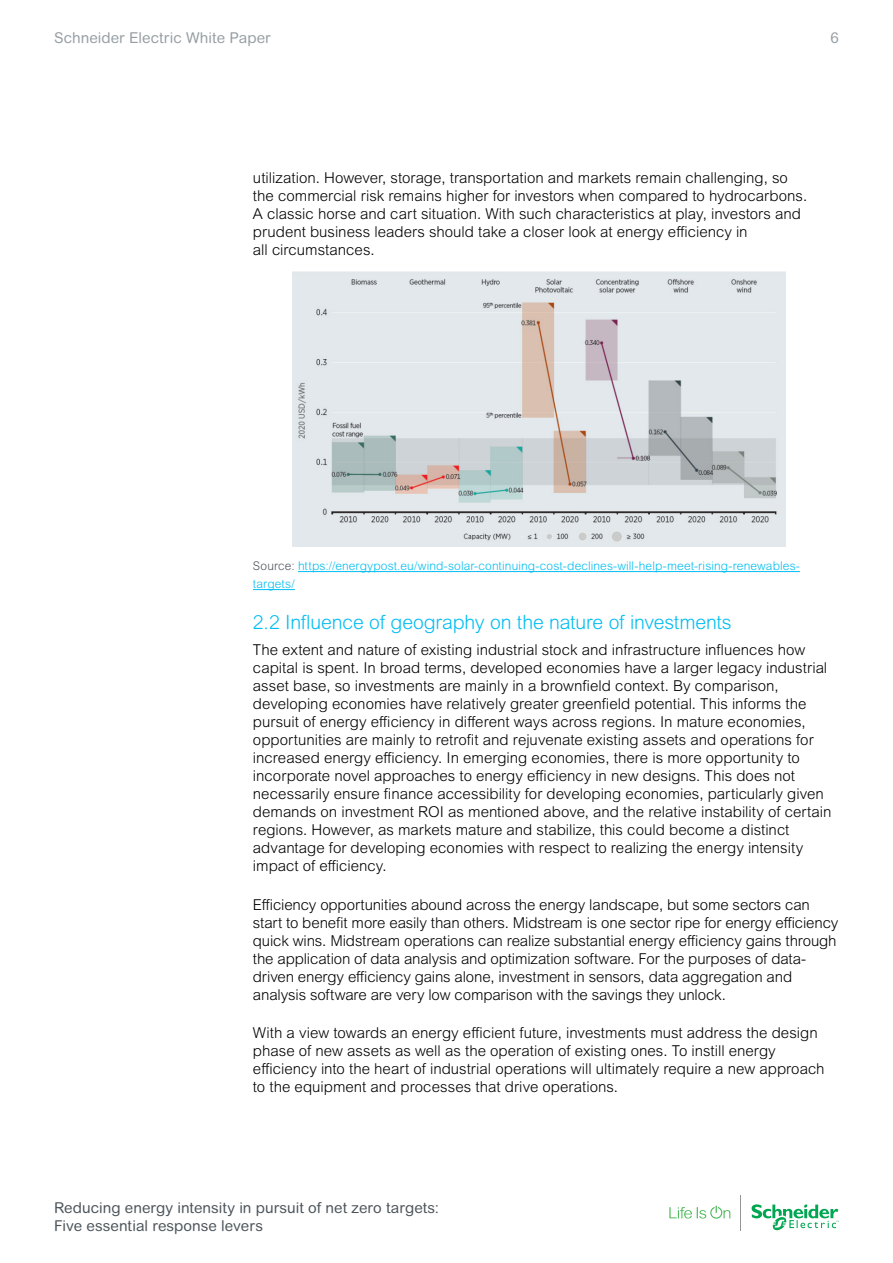
<style>
.page{position:relative;width:893px;height:1263px;background:#fff}
.page>*{position:absolute;margin:0;border:0;box-sizing:border-box;transform-origin:0 0}
.t1{font:300 19.5px "Arial Rounded MT Pro";letter-spacing:-.01em;color:#00bdf2}
.t2{font:300 15px/18px "Arial MT Pro";color:#000}
.t3{font:15px/18px "Arial Rounded MT Pro";letter-spacing:.005em;color:#4d555b}
.t4{font:15px "Arial Rounded MT Pro";letter-spacing:.005em;color:#979fa4}
.t5{font:300 12px/18px "Arial Rounded MT Pro";letter-spacing:.01em;color:#00bdf2}
.s1{color:#4d555b}
</style>
<div class="page">
<svg style="left:669px;top:1206px;width:61px;height:13px"></svg>
<hr style="left:741px;top:1195px;width:1px;height:35px;background:#939598">
<svg style="left:752px;top:1204px;width:87px;height:27px"></svg>
<hr style="left:298px;top:571px;width:502px;height:1px;background:#00bdf2">
<hr style="left:253px;top:589px;width:42px;height:1px;background:#00bdf2">
<img style="left:292px;top:271px;width:493px;height:276px">
<p class="t4" style="left:54px;top:29px;width:218px">Schneider Electric White Paper</p>
<p class="t4" style="left:830px;top:29px;width:10px">6</p>
<p class="t2" style="left:253px;top:169px;width:556px">utilization. However, storage, transportation and markets remain challenging, so the commercial risk remains higher for investors when compared to hydrocarbons.<br>A classic horse and cart situation. With such characteristics at play, investors and prudent business leaders should take a closer look at energy efficiency in<br>all circumstances.</p>
<p class="t5" style="left:253px;top:558px;width:548px"><span class="s1">Source:</span> https://energypost.eu/wind-solar-continuing-cost-declines-will-help-meet-rising-renewables&shy;targets/</p>
<h1 class="t1" style="left:253px;top:611px;width:480px">2.2 Influence of geography on the nature of investments</h1>
<p class="t2" style="left:253px;top:641px;width:580px">The extent and nature of existing industrial stock and infrastructure influences how capital is spent. In broad terms, developed economies have a larger legacy industrial asset base, so investments are mainly in a brownfield context. By comparison, developing economies have relatively greater greenfield potential. This informs the pursuit of energy efficiency in different ways across regions. In mature economies, opportunities are mainly to retrofit and rejuvenate existing assets and operations for increased energy efficiency. In emerging economies, there is more opportunity to incorporate novel approaches to energy efficiency in new designs. This does not necessarily ensure finance accessibility for developing economies, particularly given demands on investment ROI as mentioned above, and the relative instability of certain regions. However, as markets mature and stabilize, this could become a distinct advantage for developing economies with respect to realizing the energy intensity impact of efficiency.</p>
<p class="t2" style="left:253px;top:896px;width:587px">Efficiency opportunities abound across the energy landscape, but some sectors can start to benefit more easily than others. Midstream is one sector ripe for energy efficiency quick wins. Midstream operations can realize substantial energy efficiency gains through the application of data analysis and optimization software. For the purposes of data&shy;driven energy efficiency gains alone, investment in sensors, data aggregation and analysis software are very low comparison with the savings they unlock.</p>
<p class="t2" style="left:253px;top:1024px;width:573px">With a view towards an energy efficient future, investments must address the design phase of new assets as well as the operation of existing ones. To instill energy efficiency into the heart of industrial operations will ultimately require a new approach to the equipment and processes that drive operations.</p>
<p class="t3" style="left:54px;top:1199px;width:386px">Reducing energy intensity in pursuit of net zero targets:<br>Five essential response levers</p>
</div>
